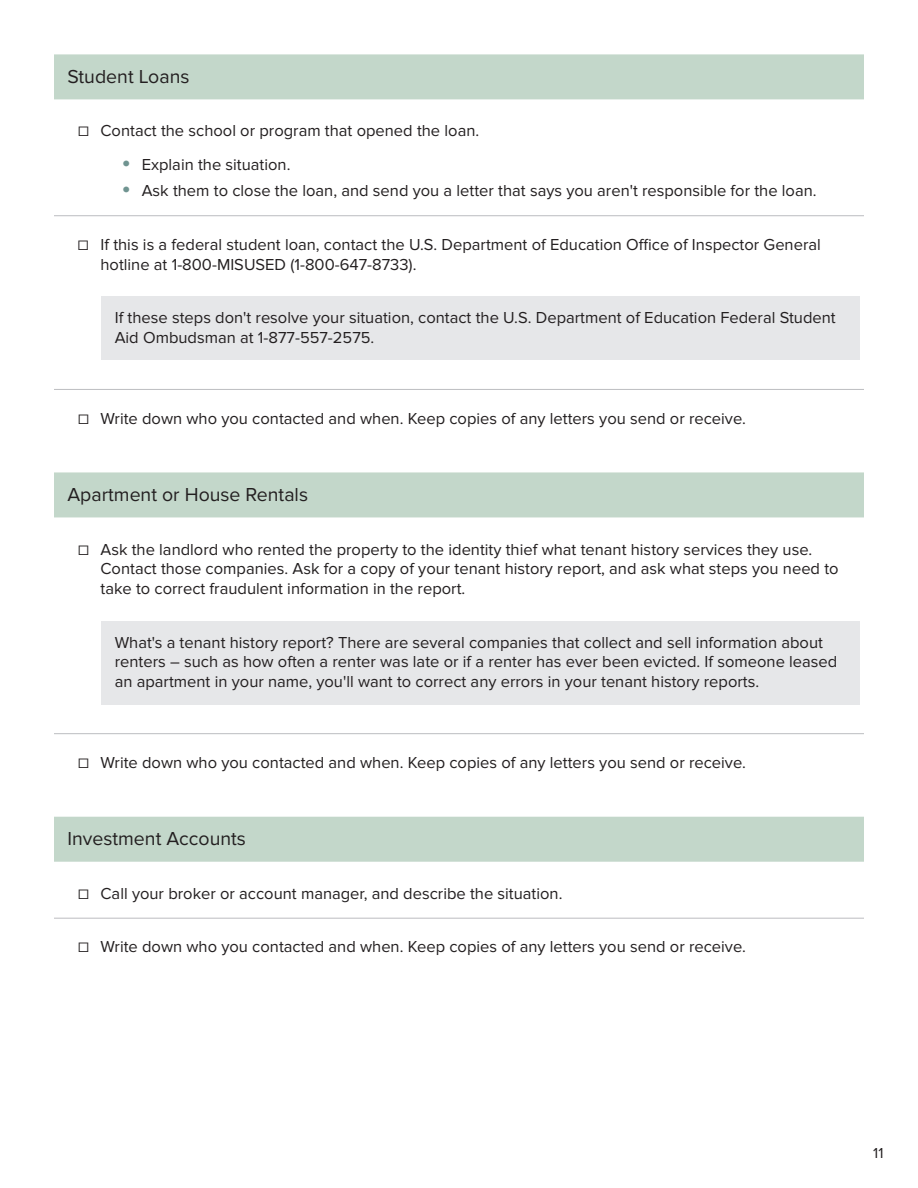
<style>
.page{position:relative;width:918px;height:1188px;background:#fff}
.page>*{position:absolute;margin:0;border:0;box-sizing:border-box;transform-origin:0 0}
.t1{font:19.5px "Proxima Nova";color:#231f20}
.t2{font:16.5px/19.8px "Proxima Nova";color:#231f20}
.t3{font:15px "Proxima Nova";color:#231f20}
.s1{font-size:27px;color:#709491}
</style>
<div class="page">
<div style="left:54px;top:54px;width:810px;height:45px;background:#c3d7ca"></div>
<hr style="left:54px;top:215px;width:810px;height:1px;background:#bcbdc0">
<div style="left:101px;top:297px;width:759px;height:63px;background:#e6e7e9"></div>
<hr style="left:54px;top:389px;width:810px;height:1px;background:#bcbdc0">
<div style="left:54px;top:472px;width:810px;height:45px;background:#c3d7ca"></div>
<div style="left:101px;top:621px;width:759px;height:83px;background:#e6e7e9"></div>
<hr style="left:54px;top:733px;width:810px;height:1px;background:#bcbdc0">
<div style="left:54px;top:817px;width:810px;height:45px;background:#c3d7ca"></div>
<hr style="left:54px;top:918px;width:810px;height:1px;background:#bcbdc0">
<p class="t1" style="left:68px;top:65px;width:124px">Student Loans</p>
<p class="t2" style="left:78px;top:121px;width:403px">☐ Contact the school or program that opened the loan.</p>
<p class="t2" style="left:122px;top:155px;width:170px"><span class="s1">•</span> Explain the situation.</p>
<p class="t2" style="left:122px;top:181px;width:697px"><span class="s1">•</span> Ask them to close the loan, and send you a letter that says you aren't responsible for the loan.</p>
<p class="t2" style="left:100px;top:235px;width:722px;text-indent:-23px">☐ If this is a federal student loan, contact the U.S. Department of Education Office of Inspector General hotline at 1-800-MISUSED (1-800-647-8733).</p>
<p class="t2" style="left:115px;top:308px;width:723px">If these steps don't resolve your situation, contact the U.S. Department of Education Federal Student<br>Aid Ombudsman at 1-877-557-2575.</p>
<p class="t2" style="left:78px;top:408px;width:670px">☐ Write down who you contacted and when. Keep copies of any letters you send or receive.</p>
<p class="t1" style="left:68px;top:483px;width:242px">Apartment or House Rentals</p>
<p class="t2" style="left:101px;top:539px;width:740px;text-indent:-23px">☐ Ask the landlord who rented the property to the identity thief what tenant history services they use.<br>Contact those companies. Ask for a copy of your tenant history report, and ask what steps you need to take to correct fraudulent information in the report.</p>
<p class="t2" style="left:115px;top:633px;width:724px">What's a tenant history report? There are several companies that collect and sell information about renters – such as how often a renter was late or if a renter has ever been evicted. If someone leased an apartment in your name, you'll want to correct any errors in your tenant history reports.</p>
<p class="t2" style="left:78px;top:753px;width:670px">☐ Write down who you contacted and when. Keep copies of any letters you send or receive.</p>
<p class="t1" style="left:68px;top:828px;width:180px">Investment Accounts</p>
<p class="t2" style="left:78px;top:884px;width:486px">☐ Call your broker or account manager, and describe the situation.</p>
<p class="t2" style="left:78px;top:937px;width:670px">☐ Write down who you contacted and when. Keep copies of any letters you send or receive.</p>
<p class="t3" style="left:873px;top:1144px;width:12px">11</p>
</div>
